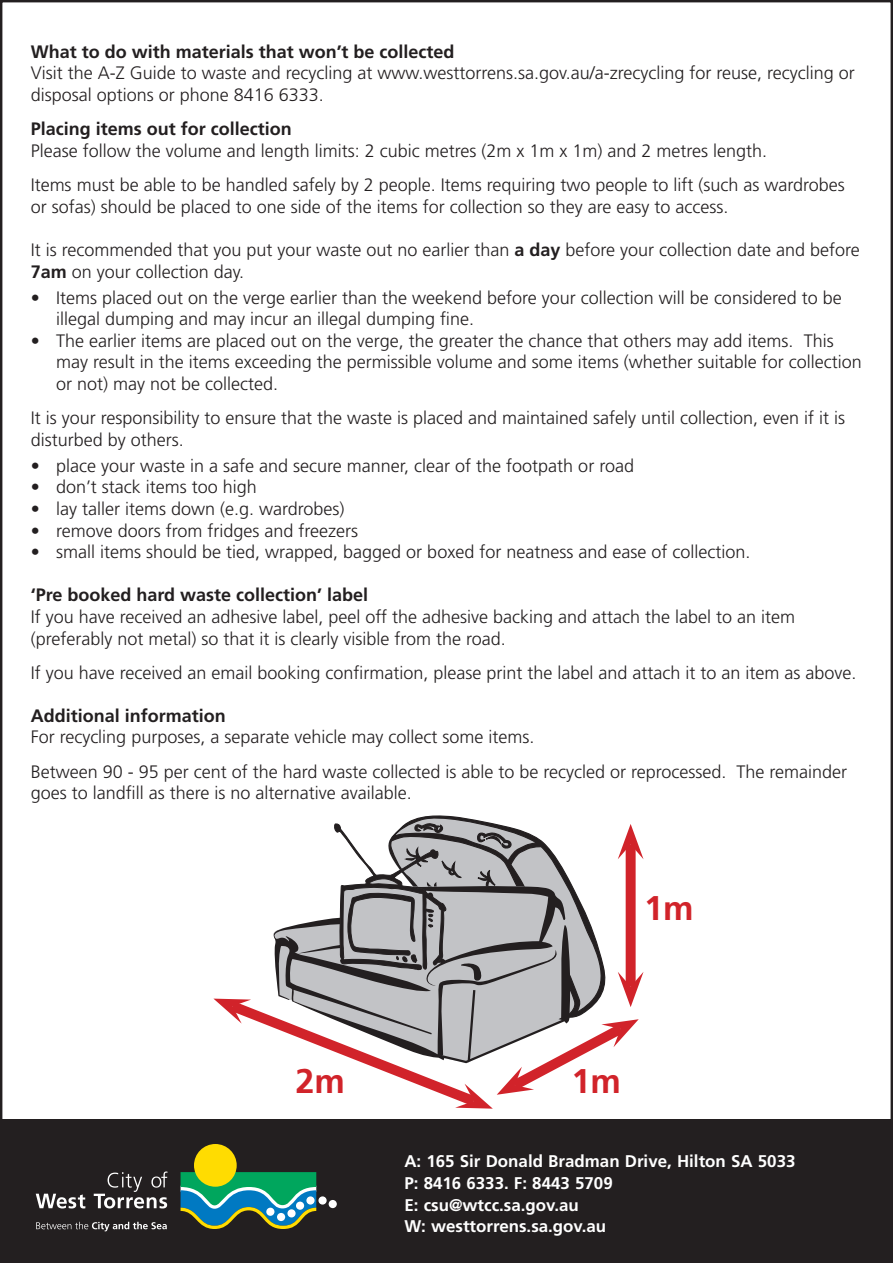
<style>
.page{position:relative;width:893px;height:1263px;background:#fff}
.page>*{position:absolute;margin:0;border:0;box-sizing:border-box;transform-origin:0 0}
.t1{font:700 34.2px "Frutiger";color:#d1232a}
.t2{font:300 18px/21.6px "Frutiger";color:#231f20}
.t3{font:700 18px "Frutiger";color:#231f20}
.t4{font:700 16.95px/21.8px "Frutiger";color:#fff}
.s1{font-weight:700}
</style>
<div class="page">
<div style="left:1px;top:1119px;width:891px;height:144px;background:#231f20"></div>
<svg style="left:181px;top:1172px;width:135px;height:57px"></svg>
<div style="left:318px;top:1196px;width:9px;height:8px;background:#fff;border-radius:50%"></div>
<div style="left:329px;top:1200px;width:8px;height:8px;background:#fff;border-radius:50%"></div>
<div style="left:194px;top:1144px;width:43px;height:43px;background:#ffdc01;border-radius:50%"></div>
<svg style="left:36px;top:1194px;width:49px;height:14px"></svg>
<svg style="left:94px;top:1171px;width:74px;height:37px"></svg>
<svg style="left:36px;top:1222px;width:131px;height:9px"></svg>
<svg style="left:213px;top:815px;width:430px;height:294px"></svg>
<p class="t3" style="left:31px;top:41px;width:425px">What to do with materials that won’t be collected</p>
<p class="t2" style="left:31px;top:63px;width:826px">Visit the A-Z Guide to waste and recycling at www.westtorrens.sa.gov.au/a-zrecycling for reuse, recycling or disposal options or phone 8416 6333.</p>
<p class="t3" style="left:31px;top:119px;width:263px">Placing items out for collection</p>
<p class="t2" style="left:31px;top:140px;width:738px">Please follow the volume and length limits: 2 cubic metres (2m x 1m x 1m) and 2 metres length.</p>
<p class="t2" style="left:31px;top:175px;width:816px">Items must be able to be handled safely by 2 people. Items requiring two people to lift (such as wardrobes or sofas) should be placed to one side of the items for collection so they are easy to access.</p>
<p class="t2" style="left:31px;top:239px;width:831px">It is recommended that you put your waste out no earlier than <span class="s1">a day</span> before your collection date and before<br><span class="s1">7am</span> on your collection day.</p>
<p class="t2" style="left:56px;top:287px;width:787px;text-indent:-26px">• Items placed out on the verge earlier than the weekend before your collection will be considered to be illegal dumping and may incur an illegal dumping fine.</p>
<p class="t2" style="left:56px;top:330px;width:807px;text-indent:-26px">• The earlier items are placed out on the verge, the greater the chance that others may add items. This may result in the items exceeding the permissible volume and some items (whether suitable for collection or not) may not be collected.</p>
<p class="t2" style="left:31px;top:408px;width:816px">It is your responsibility to ensure that the waste is placed and maintained safely until collection, even if it is disturbed by others.</p>
<p class="t2" style="left:31px;top:455px;width:605px">• place your waste in a safe and secure manner, clear of the footpath or road</p>
<p class="t2" style="left:31px;top:477px;width:228px">• don’t stack items too high</p>
<p class="t2" style="left:31px;top:498px;width:315px">• lay taller items down (e.g. wardrobes)</p>
<p class="t2" style="left:31px;top:520px;width:329px">• remove doors from fridges and freezers</p>
<p class="t2" style="left:31px;top:541px;width:721px">• small items should be tied, wrapped, bagged or boxed for neatness and ease of collection.</p>
<p class="t3" style="left:31px;top:585px;width:339px">‘Pre booked hard waste collection’ label</p>
<p class="t2" style="left:31px;top:606px;width:766px">If you have received an adhesive label, peel off the adhesive backing and attach the label to an item (preferably not metal) so that it is clearly visible from the road.</p>
<p class="t2" style="left:31px;top:662px;width:827px">If you have received an email booking confirmation, please print the label and attach it to an item as above.</p>
<p class="t3" style="left:31px;top:705px;width:197px">Additional information</p>
<p class="t2" style="left:31px;top:727px;width:505px">For recycling purposes, a separate vehicle may collect some items.</p>
<p class="t2" style="left:31px;top:761px;width:818px">Between 90 - 95 per cent of the hard waste collected is able to be recycled or reprocessed. The remainder goes to landfill as there is no alternative available.</p>
<p class="t1" style="left:295px;top:1061px;width:51px">2m</p>
<p class="t1" style="left:644px;top:888px;width:51px">1m</p>
<p class="t1" style="left:571px;top:1061px;width:51px">1m</p>
<p class="t4" style="left:404px;top:1150px;width:393px">A: 165 Sir Donald Bradman Drive, Hilton SA 5033<br>P: 8416 6333. F: 8443 5709<br>E: csu@wtcc.sa.gov.au<br>W: westtorrens.sa.gov.au</p>
</div>
